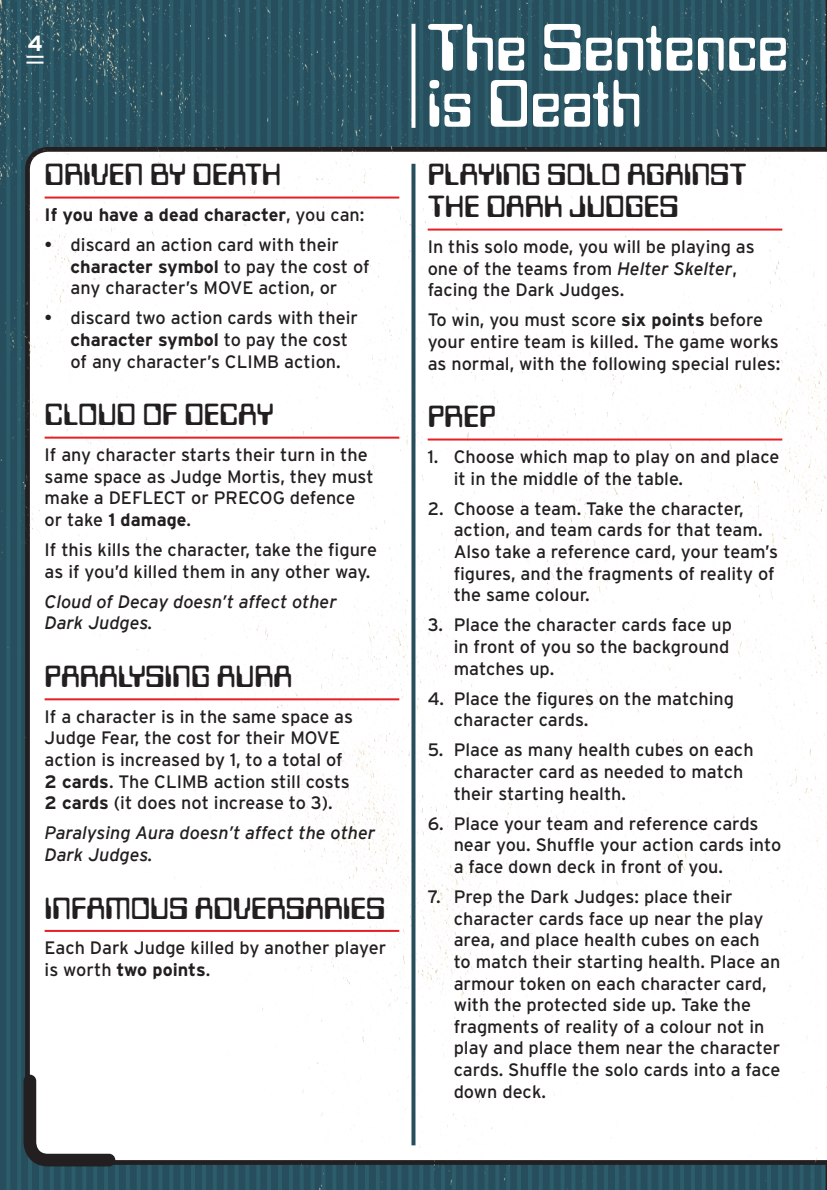
<style>
.page{position:relative;width:827px;height:1190px;background:#fff}
.page>*{position:absolute;margin:0;border:0;box-sizing:border-box;transform-origin:0 0}
.INTRO{font:70px/56px "Data Seventy Std";color:#fff}
.SUB{font:32px/32px "Data Seventy Std";color:#231f20}
.t1{font:700 22px "Interstate";color:#fff}
.BODY{font:18px/21.6px "Interstate";color:#231f20}
.BODY-2{font:italic 18px/21.6px "Interstate";color:#231f20}
.BODY-3{font:700 18px "Interstate";color:#231f20}
.s1{font-weight:400}
.s2{font-weight:700}
.s3{font-style:italic}
</style>
<div class="page">
<img style="left:0;top:0;width:826px;height:1189px">
<hr style="left:45px;top:196px;width:354px;height:2px;background:#e61e25">
<hr style="left:45px;top:436px;width:354px;height:2px;background:#e61e25">
<hr style="left:45px;top:698px;width:354px;height:2px;background:#e61e25">
<hr style="left:45px;top:929px;width:354px;height:2px;background:#e61e25">
<hr style="left:427px;top:228px;width:355px;height:2px;background:#e61e25">
<hr style="left:427px;top:438px;width:355px;height:2px;background:#e61e25">
<svg style="left:26px;top:56px;width:17px;height:8px"></svg>
<svg style="left:411px;top:164px;width:4px;height:980px;background:#40636f"></svg>
<svg style="left:411px;top:24px;width:4px;height:104px"></svg>
<svg style="left:826px;top:0;width:1px;height:1190px"></svg>
<p class="t1" style="left:28px;top:30px;width:17px">4</p>
<p class="SUB" style="left:45px;top:159px;width:238px">DRIVEN BY DEATH</p>
<p class="BODY-3" style="left:45px;top:204px;width:321px">If you have a dead character<span class="s1">, you can:</span></p>
<p class="BODY" style="left:71px;top:234px;width:300px;text-indent:-26px">• discard an action card with their <span class="s2">character symbol</span> to pay the cost of any character’s MOVE action, or</p>
<p class="BODY" style="left:71px;top:307px;width:289px;text-indent:-26px">• discard two action cards with their <span class="s2">character symbol</span> to pay the cost of any character’s CLIMB action.</p>
<p class="SUB" style="left:45px;top:399px;width:230px">CLOUD OF DECAY</p>
<p class="BODY" style="left:45px;top:443px;width:330px">If any character starts their turn in the same space as Judge Mortis, they must make a DEFLECT or PRECOG defence or take <span class="s2">1 damage</span>.</p>
<p class="BODY" style="left:45px;top:538px;width:334px">If this kills the character, take the figure as if you’d killed them in any other way.</p>
<p class="BODY-2" style="left:45px;top:590px;width:293px">Cloud of Decay doesn’t affect other<br>Dark Judges.</p>
<p class="SUB" style="left:45px;top:660px;width:249px">PARALYSING AURA</p>
<p class="BODY" style="left:45px;top:705px;width:310px">If a character is in the same space as Judge Fear, the cost for their MOVE action is increased by 1, to a total of <span class="s2">2 cards</span>. The CLIMB action still costs <span class="s2">2 cards</span> (it does not increase to 3).</p>
<p class="BODY-2" style="left:45px;top:821px;width:332px">Paralysing Aura doesn’t affect the other<br>Dark Judges.</p>
<p class="SUB" style="left:45px;top:892px;width:342px">INFAMOUS ADVERSARIES</p>
<p class="BODY" style="left:45px;top:936px;width:343px">Each Dark Judge killed by another player is worth <span class="s2">two points</span>.</p>
<p class="INTRO" style="left:426px;top:21px;width:363px">The Sentence is Death</p>
<p class="SUB" style="left:427px;top:159px;width:320px">PLAYING SOLO AGAINST<br>THE DARK JUDGES</p>
<p class="BODY" style="left:427px;top:236px;width:328px">In this solo mode, you will be playing as one of the teams from <span class="s3">Helter Skelter</span>, facing the Dark Judges.</p>
<p class="BODY" style="left:427px;top:309px;width:354px">To win, you must score <span class="s2">six points</span> before your entire team is killed. The game works as normal, with the following special rules:</p>
<p class="SUB" style="left:427px;top:401px;width:69px">PREP</p>
<p class="BODY" style="left:453px;top:445px;width:327px;text-indent:-26px">1. Choose which map to play on and place it in the middle of the table.</p>
<p class="BODY" style="left:453px;top:497px;width:326px;text-indent:-26px">2. Choose a team. Take the character, action, and team cards for that team.<br>Also take a reference card, your team’s figures, and the fragments of reality of the same colour.</p>
<p class="BODY" style="left:453px;top:614px;width:280px;text-indent:-26px">3. Place the character cards face up in front of you so the background matches up.</p>
<p class="BODY" style="left:453px;top:687px;width:282px;text-indent:-26px">4. Place the figures on the matching character cards.</p>
<p class="BODY" style="left:453px;top:739px;width:301px;text-indent:-26px">5. Place as many health cubes on each character card as needed to match their starting health.</p>
<p class="BODY" style="left:453px;top:812px;width:329px;text-indent:-26px">6. Place your team and reference cards near you. Shuffle your action cards into a face down deck in front of you.</p>
<p class="BODY" style="left:453px;top:885px;width:328px;text-indent:-26px">7. Prep the Dark Judges: place their character cards face up near the play area, and place health cubes on each to match their starting health. Place an armour token on each character card, with the protected side up. Take the fragments of reality of a colour not in play and place them near the character cards. Shuffle the solo cards into a face down deck.</p>
</div>
